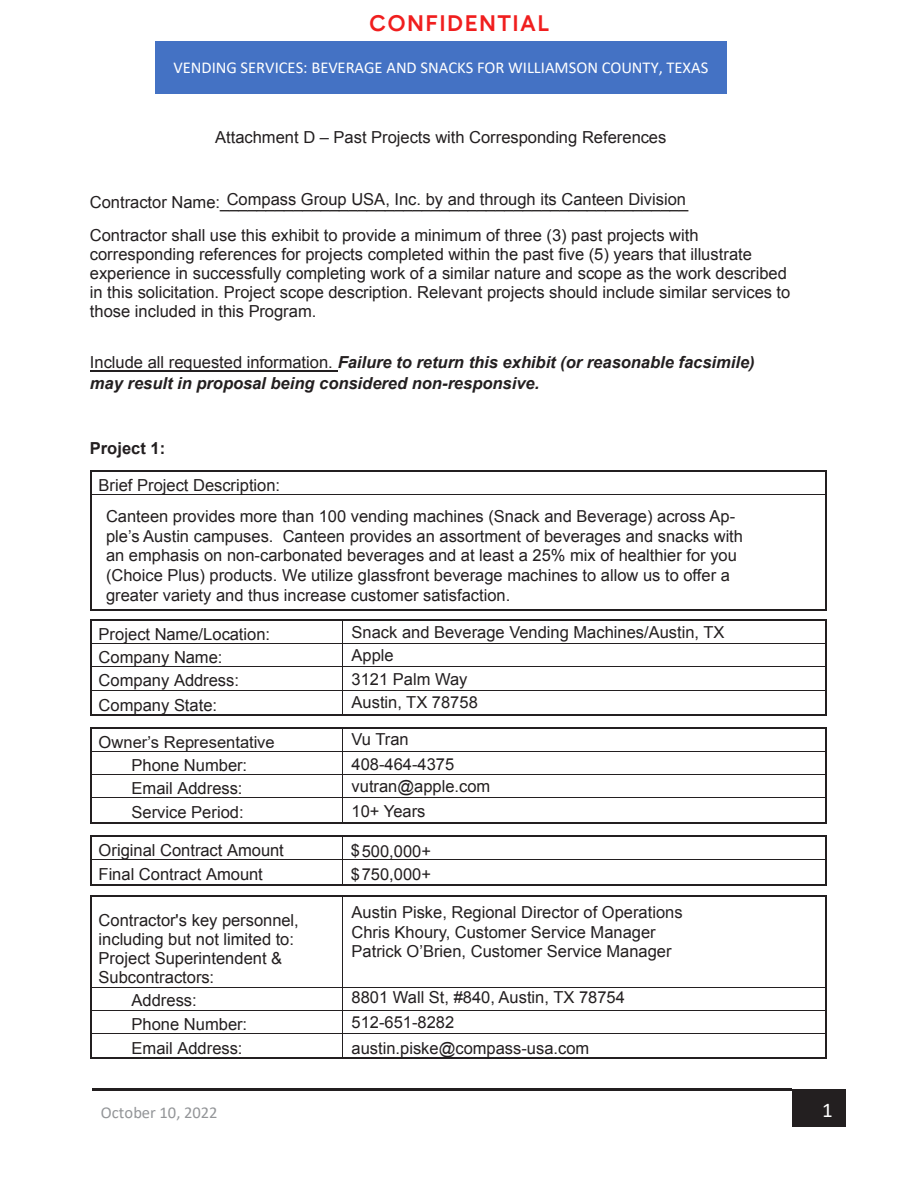
<style>
.page{position:relative;width:918px;height:1188px;background:#fff}
.page>*{position:absolute;margin:0;border:0;box-sizing:border-box;transform-origin:0 0}
.Subhead_1{font:600 22.5px "Buenos Aires";letter-spacing:.06em;color:#f01e1e}
.t1{font:21px "Calibri";color:#fff}
.t2{font:16.5px/18.9px "Arial";color:#231f20}
.t3{font:italic 700 16.5px/20.4px "Arial";color:#231f20}
.t4{font:16.5px "Calibri";color:#fff}
.t5{font:16.5px "Calibri";color:#939598}
.t6{font:700 16.5px "Arial";color:#231f20}
.s1{font-weight:400;font-style:normal}
</style>
<div class="page">
<div style="left:155px;top:41px;width:571px;height:53px;background:#4472c4"></div>
<div style="left:792px;top:1089px;width:54px;height:38px;background:#231f20"></div>
<hr style="left:92px;top:1089px;width:700px;height:2px;background:#231f20">
<hr style="left:90px;top:370px;width:248px;height:1px;background:#231f20">
<hr style="left:91px;top:470px;width:734px;height:2px;background:#231f20">
<svg style="left:90px;top:470px;width:1px;height:25px"></svg>
<hr style="left:91px;top:494px;width:734px;height:1px;background:#231f20">
<svg style="left:825px;top:470px;width:1px;height:25px"></svg>
<hr style="left:90px;top:495px;width:1px;height:114px;background:#231f20">
<hr style="left:825px;top:495px;width:1px;height:114px;background:#231f20">
<hr style="left:93px;top:609px;width:250px;height:2px;background:#231f20">
<hr style="left:344px;top:609px;width:481px;height:2px;background:#231f20">
<hr style="left:93px;top:619px;width:249px;height:2px;background:#231f20">
<hr style="left:344px;top:619px;width:481px;height:2px;background:#231f20">
<hr style="left:91px;top:643px;width:251px;height:1px;background:#231f20">
<hr style="left:343px;top:643px;width:482px;height:1px;background:#231f20">
<hr style="left:91px;top:667px;width:251px;height:1px;background:#231f20">
<hr style="left:343px;top:667px;width:482px;height:1px;background:#231f20">
<hr style="left:91px;top:690px;width:251px;height:1px;background:#231f20">
<hr style="left:343px;top:690px;width:482px;height:1px;background:#231f20">
<svg style="left:90px;top:619px;width:3px;height:97px"></svg>
<hr style="left:93px;top:714px;width:249px;height:2px;background:#231f20">
<svg style="left:342px;top:619px;width:2px;height:97px"></svg>
<hr style="left:344px;top:714px;width:481px;height:2px;background:#231f20">
<svg style="left:825px;top:619px;width:1px;height:97px"></svg>
<hr style="left:93px;top:727px;width:249px;height:1px;background:#231f20">
<hr style="left:344px;top:727px;width:481px;height:1px;background:#231f20">
<hr style="left:91px;top:751px;width:251px;height:1px;background:#231f20">
<hr style="left:343px;top:751px;width:482px;height:1px;background:#231f20">
<hr style="left:91px;top:774px;width:251px;height:1px;background:#231f20">
<hr style="left:343px;top:774px;width:482px;height:1px;background:#231f20">
<hr style="left:91px;top:797px;width:251px;height:1px;background:#231f20">
<hr style="left:343px;top:797px;width:482px;height:1px;background:#231f20">
<svg style="left:90px;top:727px;width:3px;height:96px"></svg>
<hr style="left:93px;top:822px;width:249px;height:1px;background:#231f20">
<svg style="left:342px;top:727px;width:2px;height:96px"></svg>
<hr style="left:344px;top:822px;width:481px;height:1px;background:#231f20">
<svg style="left:825px;top:727px;width:1px;height:96px"></svg>
<hr style="left:93px;top:835px;width:249px;height:2px;background:#231f20">
<hr style="left:344px;top:835px;width:481px;height:2px;background:#231f20">
<hr style="left:91px;top:859px;width:251px;height:1px;background:#231f20">
<hr style="left:343px;top:859px;width:482px;height:1px;background:#231f20">
<svg style="left:90px;top:835px;width:3px;height:50px"></svg>
<hr style="left:93px;top:884px;width:249px;height:1px;background:#231f20">
<svg style="left:342px;top:835px;width:2px;height:50px"></svg>
<hr style="left:344px;top:884px;width:481px;height:1px;background:#231f20">
<svg style="left:825px;top:835px;width:1px;height:50px"></svg>
<hr style="left:93px;top:895px;width:249px;height:2px;background:#231f20">
<hr style="left:344px;top:895px;width:481px;height:2px;background:#231f20">
<hr style="left:90px;top:897px;width:1px;height:90px;background:#231f20">
<hr style="left:342px;top:897px;width:1px;height:90px;background:#231f20">
<hr style="left:825px;top:897px;width:1px;height:90px;background:#231f20">
<hr style="left:91px;top:987px;width:251px;height:1px;background:#231f20">
<hr style="left:343px;top:987px;width:482px;height:1px;background:#231f20">
<hr style="left:91px;top:1010px;width:251px;height:1px;background:#231f20">
<hr style="left:343px;top:1010px;width:482px;height:1px;background:#231f20">
<hr style="left:91px;top:1033px;width:251px;height:1px;background:#231f20">
<hr style="left:343px;top:1033px;width:482px;height:1px;background:#231f20">
<svg style="left:90px;top:987px;width:1px;height:72px"></svg>
<hr style="left:91px;top:1058px;width:251px;height:1px;background:#231f20">
<svg style="left:342px;top:987px;width:2px;height:72px"></svg>
<hr style="left:344px;top:1058px;width:481px;height:1px;background:#231f20">
<svg style="left:825px;top:987px;width:1px;height:72px"></svg>
<p class="Subhead_1" style="left:369px;top:4px;width:182px">CONFIDENTIAL</p>
<p class="t4" style="left:173px;top:56px;width:536px">VENDING SERVICES: BEVERAGE AND SNACKS FOR WILLIAMSON COUNTY, TEXAS</p>
<p class="t2" style="left:215px;top:128px;width:453px">Attachment D – Past Projects with Corresponding References</p>
<p class="t2" style="left:227px;top:190px;width:461px">Compass Group USA, Inc. by and through its Canteen Division</p>
<p class="t2" style="left:90px;top:186px;width:610px;line-height:32.5px">Contractor Name:___________________________________________________<br>Contractor shall use this exhibit to provide a minimum of three (3) past projects with</p>
<p class="t2" style="left:90px;top:245px;width:702px">corresponding references for projects completed within the past five (5) years that illustrate experience in successfully completing work of a similar nature and scope as the work described in this solicitation. Project scope description. Relevant projects should include similar services to those included in this Program.</p>
<p class="t3" style="left:90px;top:353px;width:666px"><span class="s1">Include all requested information.</span> Failure to return this exhibit (or reasonable facsimile) may result in proposal being considered non-responsive.</p>
<p class="t6" style="left:90px;top:437px;width:77px">Project 1:</p>
<p class="t2" style="left:99px;top:476px;width:183px">Brief Project Description:</p>
<p class="t2" style="left:106px;top:506px;width:639px;line-height:19.8px">Canteen provides more than 100 vending machines (Snack and Beverage) across Ap&shy;ple’s Austin campuses. Canteen provides an assortment of beverages and snacks with an emphasis on non-carbonated beverages and at least a 25% mix of healthier for you (Choice Plus) products. We utilize glassfront beverage machines to allow us to offer a greater variety and thus increase customer satisfaction.</p>
<p class="t2" style="left:352px;top:623px;width:375px">Snack and Beverage Vending Machines/Austin, TX</p>
<p class="t2" style="left:99px;top:622px;width:173px;line-height:23.7px">Project Name/Location:<br>Company Name:<br>Company Address:<br>Company State:</p>
<p class="t2" style="left:99px;top:730px;width:178px;line-height:23.5px;text-align:center">Owner’s Representative<br>Phone Number:<br>Email Address:<br>Service Period:</p>
<p class="t2" style="left:99px;top:841px;width:187px">Original Contract Amount</p>
<p class="t2" style="left:351px;top:841px;width:82px">$500,000+</p>
<p class="t2" style="left:99px;top:865px;width:166px">Final Contract Amount</p>
<p class="t2" style="left:351px;top:865px;width:82px">$750,000+</p>
<p class="t2" style="left:99px;top:911px;width:202px">Contractor's key personnel, including but not limited to:<br>Project Superintendent &amp;<br>Subcontractors:</p>
<p class="t2" style="left:132px;top:989px;width:117px;line-height:23.9px">Address:<br>Phone Number:<br>Email Address:</p>
<p class="t2" style="left:352px;top:643px;width:117px;line-height:24.2px">Apple<br>3121 Palm Way</p>
<p class="t2" style="left:352px;top:693px;width:128px">Austin, TX 78758</p>
<p class="t2" style="left:352px;top:728px;width:104px;line-height:24.3px">Vu Tran<br>408-464-4375</p>
<p class="t2" style="left:352px;top:775px;width:140px;line-height:24.3px">vutran@apple.com<br>10+ Years</p>
<p class="t2" style="left:352px;top:902px;width:333px;line-height:19.8px">Austin Piske, Regional Director of Operations<br>Chris Khoury, Customer Service Manager<br>Patrick O’Brien, Customer Service Manager</p>
<p class="t2" style="left:352px;top:984px;width:275px;line-height:25.5px">8801 Wall St, #840, Austin, TX 78754<br>512-651-8282 austin.piske@compass-usa.com</p>
<p class="t5" style="left:101px;top:1101px;width:118px">October 10, 2022</p>
<p class="t1" style="left:822px;top:1095px;width:12px">1</p>
</div>
